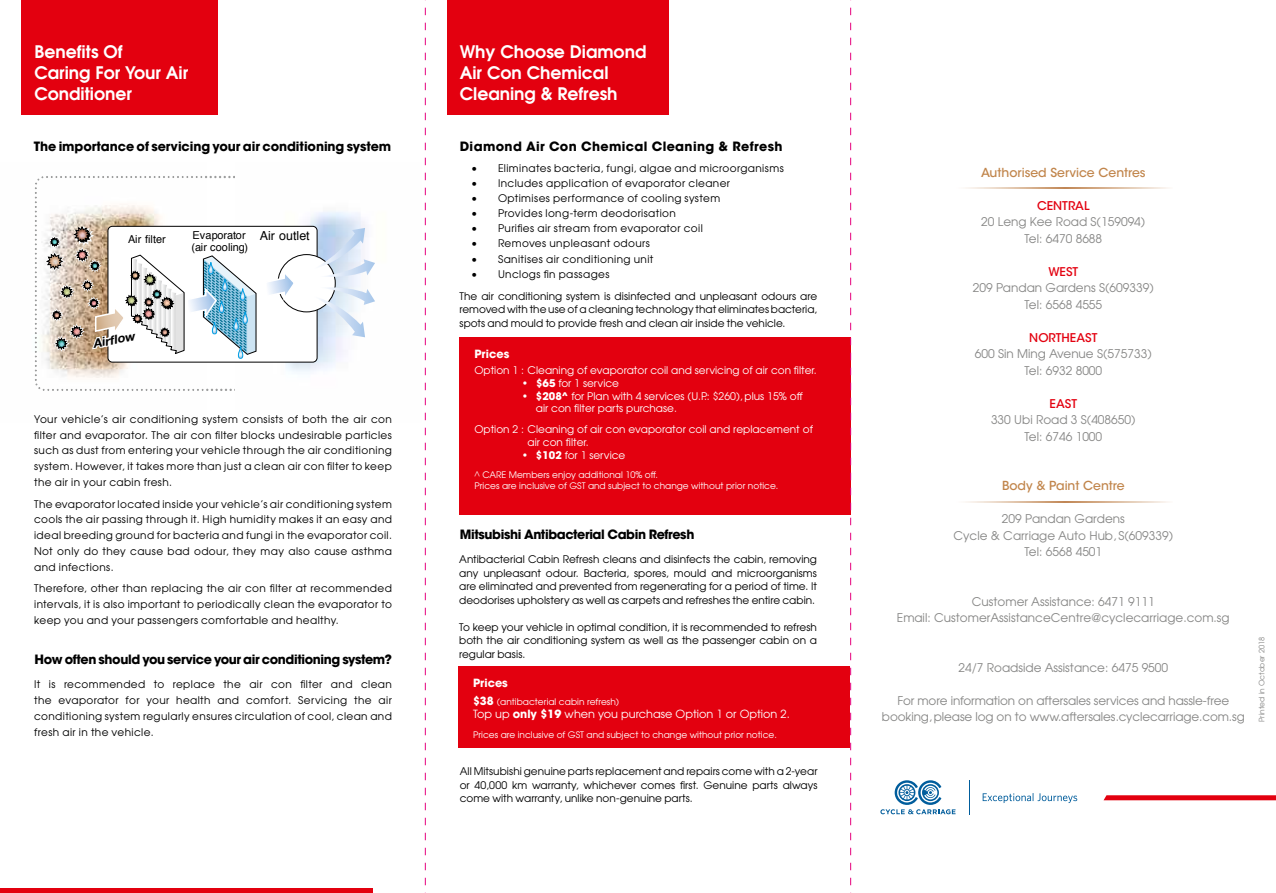
<style>
.page{position:relative;width:1276px;height:893px;background:#fff}
.page>*{position:absolute;margin:0;border:0;box-sizing:border-box;transform-origin:0 0}
.t1{font:600 17.25px/21px "Avant Garde";color:#fff}
.t2{font:700 12.75px "ITC Avant Garde Std";letter-spacing:-.02em;color:#000}
.t3{font:700 12.75px "ITC Avant Garde Std";letter-spacing:.03em;color:#000}
.t4{font:12.45px "Helvetica";color:#000}
.t5{font:500 12.3px "ITC Avant Garde Std";color:#c1854b}
.t6{font:italic 700 12.3px "Helvetica Neue";color:#000}
.t7{font:12px/16.5px "Avant Garde";color:#878786;text-align:center}
.t8{font:500 12px "ITC Avant Garde Std";color:#e3000f}
.t9{font:11.25px "Avant Garde";color:#fff}
.t10{font:700 11.25px "Avant Garde";color:#fff}
.t11{font:10.95px/12.5px "Helvetica";color:#000}
.t12{font:10.5px/15.8px "Avant Garde";letter-spacing:.035em;color:#000;text-align:justify}
.t13{font:10.5px/12.6px "Avant Garde";color:#fff}
.t14{font:9px/10.8px "Avant Garde";color:#fff}
.t15{font:7.5px "Avant Garde";color:#878786}
.s1{font-weight:700}
.s2{font-weight:700;font-size:11.25px}
</style>
<div class="page">
<div style="left:0;top:888px;width:372px;height:5px;background:#e3000f"></div>
<div style="left:22px;top:0;width:196px;height:114px;background:#e3000f"></div>
<div style="left:447px;top:0;width:221px;height:114px;background:#e3000f"></div>
<img style="left:236px;top:211px;width:130px;height:161px">
<img style="left:34px;top:176px;width:171px;height:215px">
<div style="left:108px;top:226px;width:209px;height:136px;background:#fff;border-radius:4px"></div>
<div style="left:108px;top:226px;width:209px;height:136px;border:1px solid #000;border-radius:4px"></div>
<div style="left:278px;top:255px;width:57px;height:57px;background:#fff;border-radius:50%"></div>
<div style="left:277px;top:254px;width:59px;height:58px;border:1px solid #000;border-radius:50%"></div>
<svg style="left:313px;top:228px;width:62px;height:49px"></svg>
<svg style="left:313px;top:287px;width:62px;height:50px"></svg>
<svg style="left:268px;top:268px;width:26px;height:35px"></svg>
<svg style="left:41px;top:223px;width:216px;height:137px"></svg>
<div style="left:458px;top:666px;width:391px;height:82px;background:#e3000f"></div>
<div style="left:460px;top:337px;width:391px;height:178px;background:#e3000f"></div>
<svg style="left:1103px;top:795px;width:173px;height:5px"></svg>
<svg style="left:966px;top:188px;width:202px;height:1px"></svg>
<svg style="left:966px;top:502px;width:202px;height:1px"></svg>
<hr style="left:969px;top:780px;width:1px;height:34px;background:#005d9c">
<svg style="left:880px;top:780px;width:75px;height:34px"></svg>
<svg style="left:982px;top:793px;width:95px;height:10px"></svg>
<svg style="left:425px;top:0;width:1px;height:893px"></svg>
<svg style="left:850px;top:0;width:1px;height:893px"></svg>
<h1 class="t1" style="left:34px;top:41px;width:155px">Benefits Of<br>Caring For Your Air<br>Conditioner</h1>
<h1 class="t1" style="left:460px;top:41px;width:188px">Why Choose Diamond<br>Air Con Chemical<br>Cleaning &amp; Refresh</h1>
<p class="t2" style="left:34px;top:138px;width:359px">The importance of servicing your air conditioning system</p>
<p class="t11" style="left:128px;top:234px;width:39px">Air filter</p>
<p class="t11" style="left:191px;top:229px;width:58px">Evaporator (air cooling)</p>
<p class="t4" style="left:260px;top:226px;width:52px">Air outlet</p>
<p class="t6" style="left:91px;top:334px;width:44px;rotate:-10deg">Airflow</p>
<p class="t12" style="left:34px;top:411px;width:359px">Your vehicle’s air conditioning system consists of both the air con filter and evaporator. The air con filter blocks undesirable particles such as dust from entering your vehicle through the air conditioning system. However, it takes more than just a clean air con filter to keep the air in your cabin fresh.</p>
<p class="t12" style="left:34px;top:496px;width:359px">The evaporator located inside your vehicle’s air conditioning system cools the air passing through it. High humidity makes it an easy and ideal breeding ground for bacteria and fungi in the evaporator coil.<br>Not only do they cause bad odour, they may also cause asthma and infections.</p>
<p class="t12" style="left:34px;top:580px;width:359px">Therefore, other than replacing the air con filter at recommended intervals, it is also important to periodically clean the evaporator to keep you and your passengers comfortable and healthy.</p>
<p class="t2" style="left:35px;top:651px;width:359px">How often should you service your air conditioning system?</p>
<p class="t12" style="left:34px;top:677px;width:359px">It is recommended to replace the air con filter and clean the evaporator for your health and comfort. Servicing the air conditioning system regularly ensures circulation of cool, clean and fresh air in the vehicle.</p>
<p class="t3" style="left:460px;top:138px;width:324px">Diamond Air Con Chemical Cleaning &amp; Refresh</p>
<p class="t12" style="left:471px;top:161px;width:314px">• Eliminates bacteria, fungi, algae and microorganisms</p>
<p class="t12" style="left:471px;top:176px;width:261px">• Includes application of evaporator cleaner</p>
<p class="t12" style="left:471px;top:191px;width:251px">• Optimises performance of cooling system</p>
<p class="t12" style="left:471px;top:206px;width:206px">• Provides long-term deodorisation</p>
<p class="t12" style="left:471px;top:221px;width:233px">• Purifies air stream from evaporator coil</p>
<p class="t12" style="left:471px;top:236px;width:180px">• Removes unpleasant odours</p>
<p class="t12" style="left:471px;top:251px;width:184px">• Sanitises air conditioning unit</p>
<p class="t12" style="left:471px;top:266px;width:140px">• Unclogs fin passages</p>
<p class="t12" style="left:459px;top:289px;width:359px;line-height:13.5px">The air conditioning system is disinfected and unpleasant odours are removed with the use of a cleaning technology that eliminates bacteria, spots and mould to provide fresh and clean air inside the vehicle.</p>
<p class="t10" style="left:474px;top:346px;width:36px">Prices</p>
<p class="t13" style="left:474px;top:364px;width:344px">Option 1 : Cleaning of evaporator coil and servicing of air con filter.</p>
<p class="t13" style="left:521px;top:377px;width:99px"><span class="s1">• $65</span> for 1 service</p>
<p class="t13" style="left:536px;top:389px;width:268px;text-indent:-15px"><span class="s1">• $208^</span> for Plan with 4 services (U.P.: $260), plus 15% off air con filter parts purchase.</p>
<p class="t13" style="left:527px;top:423px;width:287px;text-indent:-53px">Option 2 : Cleaning of air con evaporator coil and replacement of air con filter.</p>
<p class="t13" style="left:521px;top:448px;width:106px"><span class="s1">• $102</span> for 1 service</p>
<p class="t14" style="left:474px;top:469px;width:305px">^ CARE Members enjoy additional 10% off.<br>Prices are inclusive of GST and subject to change without prior notice.</p>
<p class="t2" style="left:460px;top:526px;width:236px">Mitsubishi Antibacterial Cabin Refresh</p>
<p class="t12" style="left:459px;top:552px;width:359px;line-height:13.5px">Antibacterial Cabin Refresh cleans and disinfects the cabin, removing any unpleasant odour. Bacteria, spores, mould and microorganisms are eliminated and prevented from regenerating for a period of time. It deodorises upholstery as well as carpets and refreshes the entire cabin.</p>
<p class="t12" style="left:459px;top:620px;width:359px;line-height:13.5px">To keep your vehicle in optimal condition, it is recommended to refresh both the air conditioning system as well as the passenger cabin on a regular basis.</p>
<p class="t10" style="left:473px;top:675px;width:36px">Prices</p>
<p class="t14" style="left:473px;top:696px;width:148px"><span class="s2">$38</span> (antibacterial cabin refresh)</p>
<p class="t9" style="left:473px;top:707px;width:318px">Top up <span class="s1">only $19</span> when you purchase Option 1 or Option 2.</p>
<p class="t14" style="left:473px;top:729px;width:305px">Prices are inclusive of GST and subject to change without prior notice.</p>
<p class="t12" style="left:460px;top:764px;width:359px;line-height:13.5px">All Mitsubishi genuine parts replacement and repairs come with a 2-year or 40,000 km warranty, whichever comes first. Genuine parts always come with warranty, unlike non-genuine parts.</p>
<p class="t5" style="left:981px;top:165px;width:166px">Authorised Service Centres</p>
<p class="t8" style="left:1037px;top:198px;width:54px">CENTRAL</p>
<p class="t7" style="left:981px;top:213px;width:166px">20 Leng Kee Road S(159094)<br>Tel: 6470 8688</p>
<p class="t8" style="left:1048px;top:264px;width:31px">WEST</p>
<p class="t7" style="left:973px;top:279px;width:182px">209 Pandan Gardens S(609339)<br>Tel: 6568 4555</p>
<p class="t8" style="left:1029px;top:330px;width:70px">NORTHEAST</p>
<p class="t7" style="left:975px;top:345px;width:178px">600 Sin Ming Avenue S(575733)<br>Tel: 6932 8000</p>
<p class="t8" style="left:1049px;top:396px;width:29px">EAST</p>
<p class="t7" style="left:991px;top:411px;width:146px">330 Ubi Road 3 S(408650)<br>Tel: 6746 1000</p>
<p class="t5" style="left:1002px;top:478px;width:124px">Body &amp; Paint Centre</p>
<p class="t7" style="left:953px;top:510px;width:221px">209 Pandan Gardens<br>Cycle &amp; Carriage Auto Hub, S(609339)<br>Tel: 6568 4501</p>
<p class="t7" style="left:897px;top:593px;width:334px">Customer Assistance: 6471 9111<br>Email: CustomerAssistanceCentre@cyclecarriage.com.sg</p>
<p class="t7" style="left:958px;top:659px;width:211px">24/7 Roadside Assistance: 6475 9500</p>
<p class="t7" style="left:882px;top:692px;width:364px">For more information on aftersales services and hassle-free booking, please log on to www.aftersales.cyclecarriage.com.sg</p>
<p class="t15" style="left:1257px;top:722px;width:87px;rotate:-90deg">Printed in October 2018</p>
</div>
